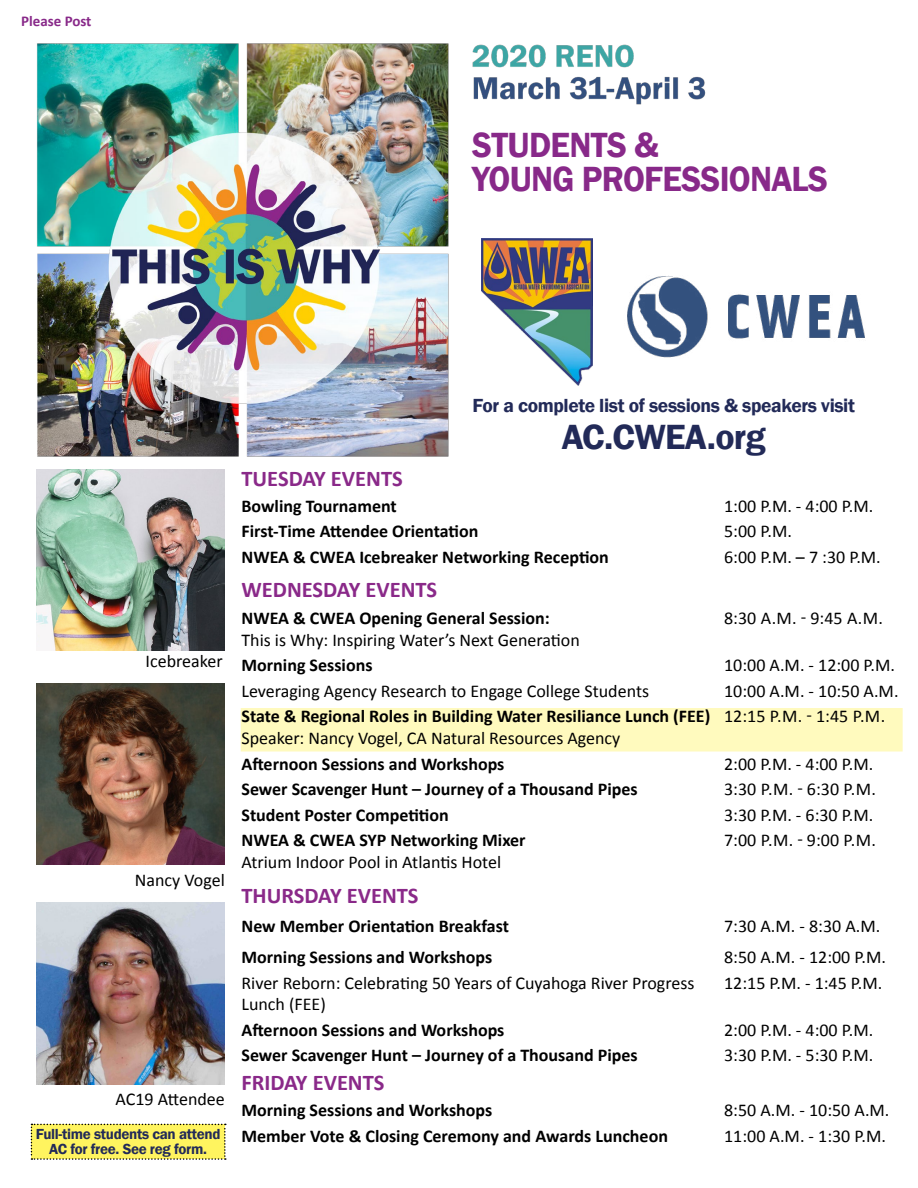
<style>
.page{position:relative;width:918px;height:1188px;background:#fff}
.page>*{position:absolute;margin:0;border:0;box-sizing:border-box;transform-origin:0 0}
.t1{font:600 36px/34.5px "Franklin Gothic";letter-spacing:-.02em;color:#882989;scale:.95 1}
.t2{font:600 36px "Franklin Gothic";letter-spacing:-.02em;color:#222a58}
.t3{font:700 22.5px "Calibri";color:#8a2989}
.t4{font:600 19.5px "Franklin Gothic";letter-spacing:-.02em;color:#222a58}
.t5{font:18px/21.6px "Calibri";color:#000}
.t6{font:700 18px "Calibri";color:#000}
.t7{font:600 15px/15px "Franklin Gothic";letter-spacing:-.02em;color:#222a58;text-align:center}
.t8{font:700 15px "Calibri";color:#882989}
</style>
<div class="page">
<div style="left:241px;top:708px;width:662px;height:44px;background:#fffabe;border:2px solid #fffabe"></div>
<img style="left:36px;top:43px;width:413px;height:427px">
<svg style="left:31px;top:1124px;width:195px;height:36px;background:#f6ec5f"></svg>
<img style="left:472px;top:44px;width:234px;height:61px">
<img style="left:481px;top:239px;width:112px;height:146px">
<img style="left:627px;top:275px;width:238px;height:83px">
<img style="left:36px;top:683px;width:189px;height:182px">
<img style="left:36px;top:903px;width:189px;height:181px">
<img style="left:36px;top:470px;width:189px;height:181px">
<p class="t8" style="left:21px;top:11px;width:72px">Please Post</p>
<h1 class="t1" style="left:472px;top:128px;width:376px">STUDENTS &amp;<br>YOUNG PROFESSIONALS</h1>
<p class="t5" style="left:146px;top:651px;width:79px">Icebreaker</p>
<p class="t5" style="left:135px;top:869px;width:91px">Nancy Vogel</p>
<p class="t5" style="left:116px;top:1089px;width:111px">AC19 Attendee</p>
<p class="t7" style="left:36px;top:1126px;width:186px">Full-time students can attend<br>AC for free. See reg form.</p>
<p class="t4" style="left:473px;top:393px;width:384px">For a complete list of sessions &amp; speakers visit</p>
<h1 class="t2" style="left:562px;top:415px;width:205px">AC.CWEA.org</h1>
<p class="t3" style="left:242px;top:465px;width:163px">TUESDAY EVENTS</p>
<p class="t6" style="left:242px;top:494px;width:157px">Bowling Tournament</p>
<p class="t5" style="left:724px;top:495px;width:151px">1:00 P.M. - 4:00 P.M.</p>
<p class="t6" style="left:242px;top:520px;width:238px">First-Time Attendee Orientation</p>
<p class="t5" style="left:724px;top:521px;width:69px">5:00 P.M.</p>
<p class="t6" style="left:242px;top:545px;width:369px">NWEA &amp; CWEA Icebreaker Networking Reception</p>
<p class="t5" style="left:724px;top:546px;width:158px">6:00 P.M. – 7 :30 P.M.</p>
<p class="t3" style="left:242px;top:575px;width:197px">WEDNESDAY EVENTS</p>
<p class="t6" style="left:242px;top:607px;width:310px">NWEA &amp; CWEA Opening General Session:</p>
<p class="t5" style="left:242px;top:629px;width:340px">This is Why: Inspiring Water’s Next Generation</p>
<p class="t5" style="left:724px;top:608px;width:160px">8:30 A.M. - 9:45 A.M.</p>
<p class="t6" style="left:242px;top:654px;width:133px">Morning Sessions</p>
<p class="t5" style="left:724px;top:655px;width:172px">10:00 A.M. - 12:00 P.M.</p>
<p class="t5" style="left:242px;top:680px;width:409px">Leveraging Agency Research to Engage College Students</p>
<p class="t5" style="left:724px;top:680px;width:176px">10:00 A.M. - 10:50 A.M.</p>
<p class="t6" style="left:242px;top:705px;width:470px">State &amp; Regional Roles in Building Water Resiliance Lunch (FEE)</p>
<p class="t5" style="left:242px;top:727px;width:380px">Speaker: Nancy Vogel, CA Natural Resources Agency</p>
<p class="t5" style="left:724px;top:706px;width:163px">12:15 P.M. - 1:45 P.M.</p>
<p class="t6" style="left:242px;top:752px;width:264px">Afternoon Sessions and Workshops</p>
<p class="t5" style="left:724px;top:753px;width:151px">2:00 P.M. - 4:00 P.M.</p>
<p class="t6" style="left:242px;top:778px;width:398px">Sewer Scavenger Hunt – Journey of a Thousand Pipes</p>
<p class="t5" style="left:724px;top:778px;width:153px">3:30 P.M. - 6:30 P.M.</p>
<p class="t6" style="left:242px;top:803px;width:209px">Student Poster Competition</p>
<p class="t5" style="left:724px;top:804px;width:151px">3:30 P.M. - 6:30 P.M.</p>
<p class="t6" style="left:242px;top:829px;width:286px">NWEA &amp; CWEA SYP Networking Mixer</p>
<p class="t5" style="left:242px;top:851px;width:261px">Atrium Indoor Pool in Atlantis Hotel</p>
<p class="t5" style="left:724px;top:829px;width:153px">7:00 P.M. - 9:00 P.M.</p>
<p class="t3" style="left:242px;top:882px;width:179px">THURSDAY EVENTS</p>
<p class="t6" style="left:242px;top:914px;width:269px">New Member Orientation Breakfast</p>
<p class="t5" style="left:724px;top:915px;width:158px">7:30 A.M. - 8:30 A.M.</p>
<p class="t6" style="left:242px;top:946px;width:252px">Morning Sessions and Workshops</p>
<p class="t5" style="left:724px;top:946px;width:163px">8:50 A.M. - 12:00 P.M.</p>
<p class="t5" style="left:242px;top:972px;width:454px">River Reborn: Celebrating 50 Years of Cuyahoga River Progress<br>Lunch (FEE)</p>
<p class="t5" style="left:724px;top:972px;width:160px">12:15 P.M. - 1:45 P.M.</p>
<p class="t6" style="left:242px;top:1018px;width:264px">Afternoon Sessions and Workshops</p>
<p class="t5" style="left:724px;top:1019px;width:151px">2:00 P.M. - 4:00 P.M.</p>
<p class="t6" style="left:242px;top:1044px;width:398px">Sewer Scavenger Hunt – Journey of a Thousand Pipes</p>
<p class="t5" style="left:724px;top:1044px;width:151px">3:30 P.M. - 5:30 P.M.</p>
<p class="t3" style="left:242px;top:1068px;width:144px">FRIDAY EVENTS</p>
<p class="t6" style="left:242px;top:1099px;width:252px">Morning Sessions and Workshops</p>
<p class="t5" style="left:724px;top:1100px;width:167px">8:50 A.M. - 10:50 A.M.</p>
<p class="t6" style="left:242px;top:1124px;width:428px">Member Vote &amp; Closing Ceremony and Awards Luncheon</p>
<p class="t5" style="left:724px;top:1125px;width:163px">11:00 A.M. - 1:30 P.M.</p>
</div>
